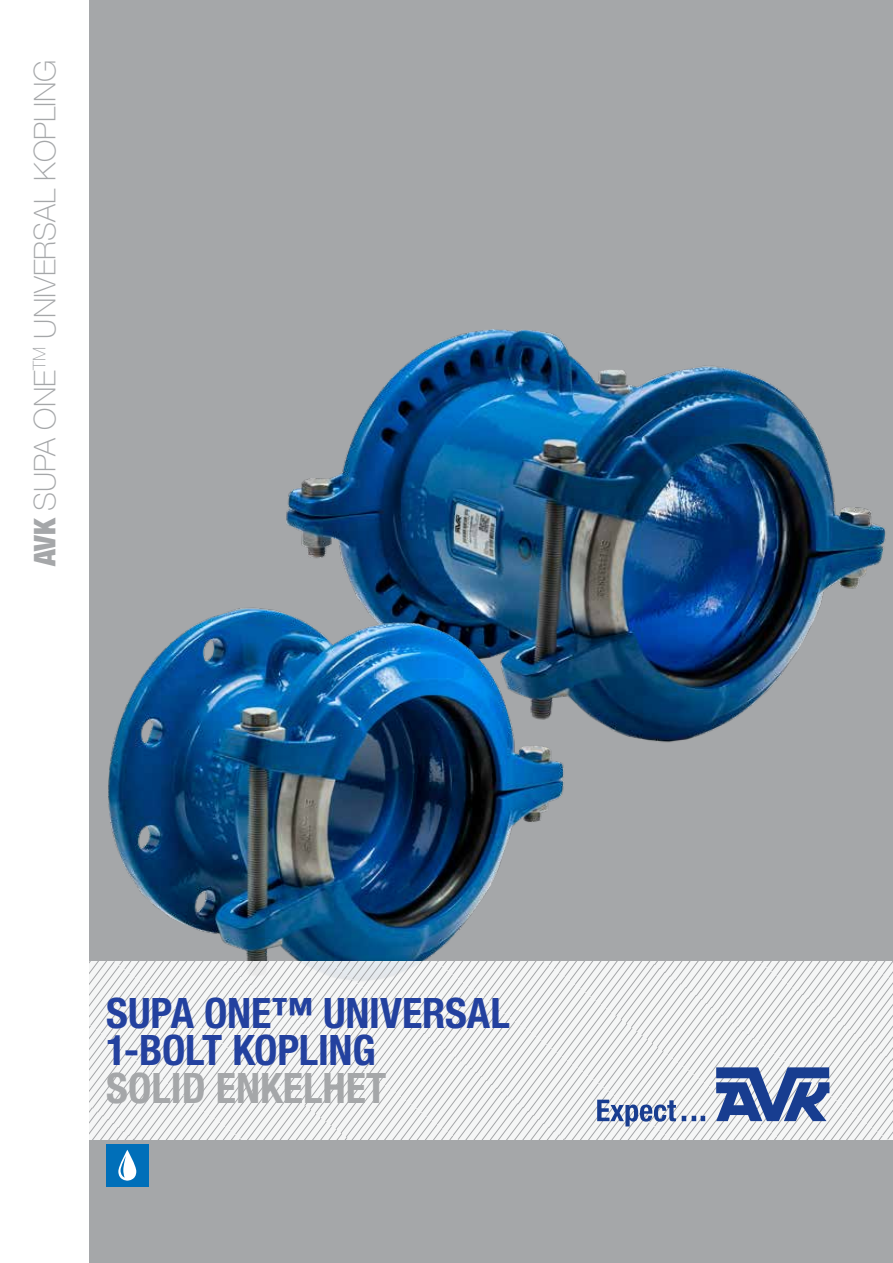
<style>
.page{position:relative;width:893px;height:1263px;background:#fff}
.page>*{position:absolute;margin:0;border:0;box-sizing:border-box;transform-origin:0 0}
.t1{font:700 condensed 42px/37.5px "Helvetica Neue LT Pro";letter-spacing:-.005em;color:#23419f}
.t2{font:700 condensed 42px "Helvetica Neue LT Pro";color:#a5a7a9}
.t3{font:100 30px "Helvetica Neue LT Pro";color:#a5a7a9}
.s1{font-weight:900;font-stretch:condensed}
</style>
<div class="page">
<div style="left:89px;top:0;width:804px;height:1263px;background:#a5a7a9"></div>
<img style="left:286px;top:329px;width:600px;height:414px">
<img style="left:108px;top:576px;width:517px;height:385px">
<div style="left:106px;top:1144px;width:43px;height:42px;background:#006fb9"></div>
<svg style="left:118px;top:1150px;width:18px;height:30px"></svg>
<svg style="left:89px;top:961px;width:804px;height:179px;background:#e8e9e9"></svg>
<svg style="left:716px;top:1067px;width:113px;height:54px;background:#5d76ae"></svg>
<svg style="left:597px;top:1100px;width:79px;height:26px;background:#93a3c5"></svg>
<svg style="left:682px;top:1116px;width:23px;height:5px"></svg>
<p class="t3" style="left:28px;top:566px;width:508px;rotate:-90deg"><span class="s1">AVK</span> SUPA ONE<sup>TM</sup> UNIVERSAL KOPLING</p>
<p class="t1" style="left:106px;top:994px;width:405px">SUPA ONE™ UNIVERSAL<br>1-BOLT KOPLING</p>
<p class="t2" style="left:106px;top:1062px;width:281px">SOLID ENKELHET</p>
</div>
